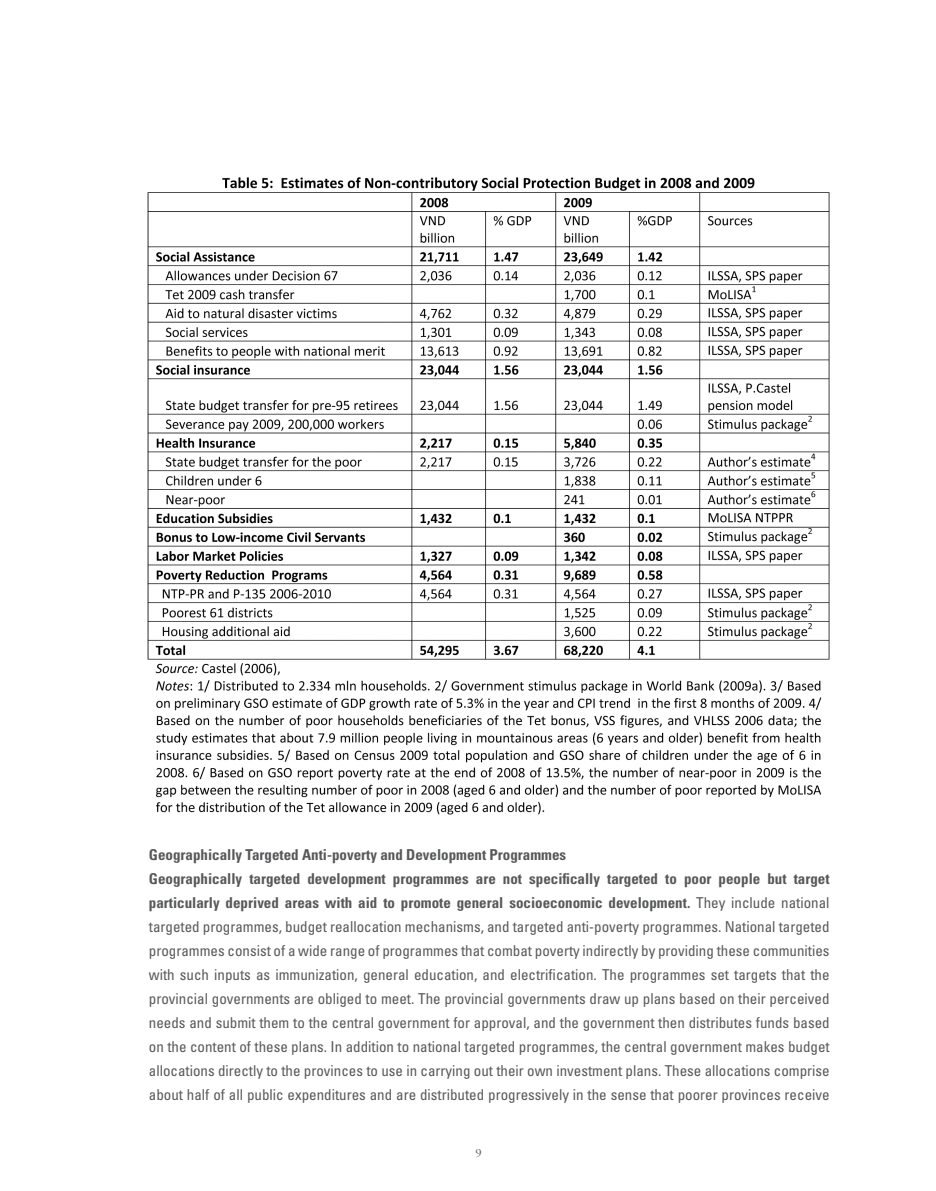
<style>
.page{position:relative;width:936px;height:1191px;background:#fff}
.page>*{position:absolute;margin:0;border:0;box-sizing:border-box;transform-origin:0 0}
.Text2{font:condensed 15px/24px "Univers";color:#57585a;text-align:justify}
.Text2-2{font:700 condensed 15px "Univers";color:#57585a}
.t1{font:13.5px "Perpetua";color:#57585a}
.s1{font-weight:700}
</style>
<div class="page">
<img style="left:147px;top:177px;width:683px;height:638px">
<p class="Text2-2" style="left:149px;top:845px;width:419px">Geographically Targeted Anti-poverty and Development Programmes</p>
<p class="Text2" style="left:149px;top:866px;width:682px"><span class="s1">Geographically targeted development programmes are not specifically targeted to poor people but target particularly deprived areas with aid to promote general socioeconomic development.</span> They include national targeted programmes, budget reallocation mechanisms, and targeted anti-poverty programmes. National targeted programmes consist of a wide range of programmes that combat poverty indirectly by providing these communities with such inputs as immunization, general education, and electrification. The programmes set targets that the provincial governments are obliged to meet. The provincial governments draw up plans based on their perceived needs and submit them to the central government for approval, and the government then distributes funds based on the content of these plans. In addition to national targeted programmes, the central government makes budget allocations directly to the provinces to use in carrying out their own investment plans. These allocations comprise about half of all public expenditures and are distributed progressively in the sense that poorer provinces receive</p>
<p class="t1" style="left:475px;top:1144px;width:8px">9</p>
</div>
